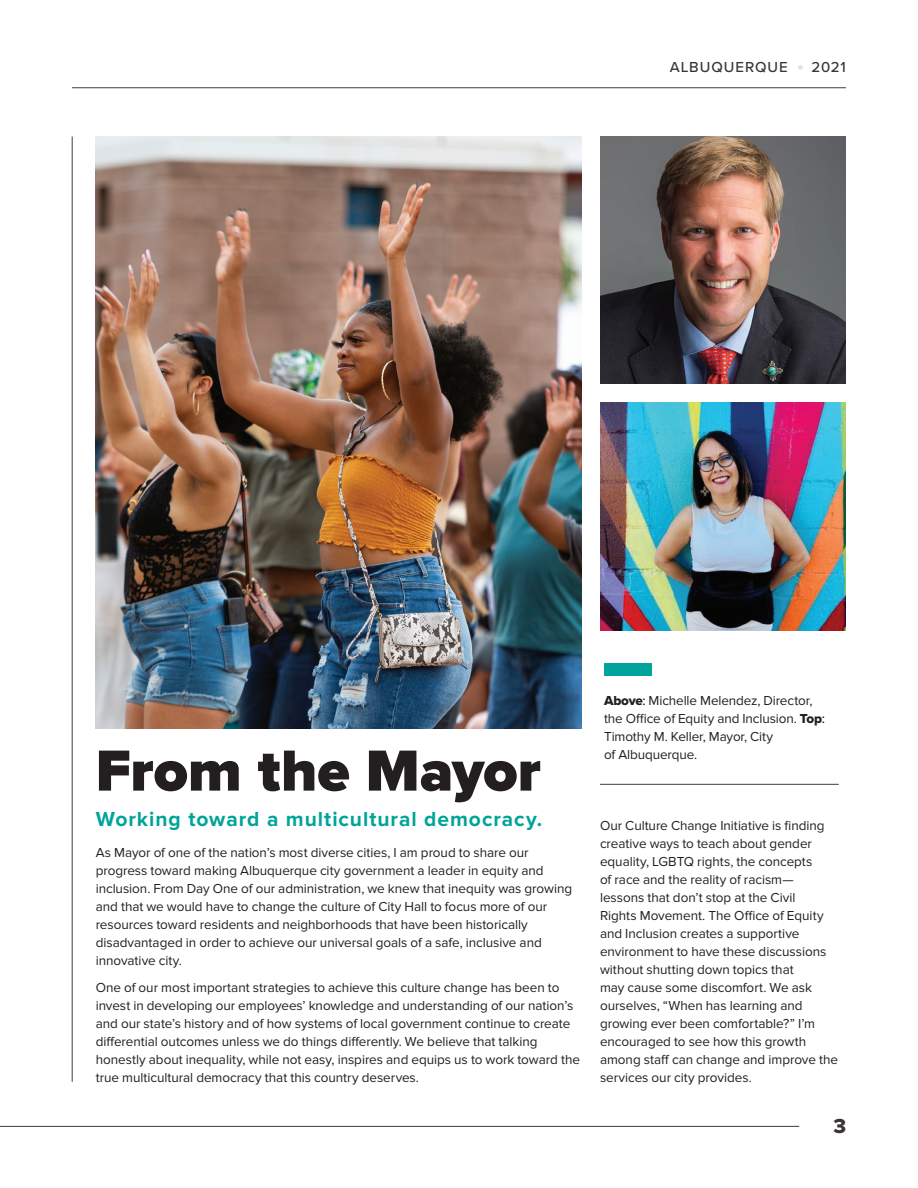
<style>
.page{position:relative;width:918px;height:1188px;background:#fff}
.page>*{position:absolute;margin:0;border:0;box-sizing:border-box;transform-origin:0 0}
.t1{font:900 60px "Proxima Nova";letter-spacing:-.005em;color:#231f20}
.t2{font:700 21px "Proxima Nova";letter-spacing:.045em;color:#00a49a}
.t3{font:21px "Proxima Nova Extrabld";color:#393533}
.t4{font:500 15px "Proxima Nova";letter-spacing:.06em;color:#393533}
.t5{font:13.5px/18px "Proxima Nova";letter-spacing:-.005em;color:#231f20}
.s1{font-family:"Proxima Nova Extrabld"}
.s2{font-weight:500}
</style>
<div class="page">
<svg style="left:798px;top:65px;width:5px;height:5px"></svg>
<hr style="left:0;top:1126px;width:799px;height:1px;background:#3e3e3f">
<hr style="left:72px;top:87px;width:774px;height:1px;background:#3e3e3f">
<hr style="left:72px;top:136px;width:1px;height:946px;background:#3e3e3f">
<img style="left:96px;top:136px;width:486px;height:592px">
<img style="left:600px;top:402px;width:246px;height:229px">
<img style="left:600px;top:136px;width:246px;height:248px">
<div style="left:604px;top:663px;width:48px;height:12px;background:#00a49a"></div>
<hr style="left:600px;top:784px;width:239px;height:1px;background:#3e3e3f">
<p class="t4" style="left:670px;top:56px;width:119px">ALBUQUERQUE</p>
<p class="t4" style="left:812px;top:56px;width:36px">2021</p>
<h1 class="t1" style="left:96px;top:726px;width:447px">From the Mayor</h1>
<h2 class="t2" style="left:96px;top:806px;width:448px">Working toward a multicultural democracy.</h2>
<p class="t5" style="left:96px;top:844px;width:478px">As Mayor of one of the nation’s most diverse cities, I am proud to share our progress toward making Albuquerque city government a leader in equity and inclusion. From Day One of our administration, we knew that inequity was growing and that we would have to change the culture of City Hall to focus more of our resources toward residents and neighborhoods that have been historically disadvantaged in order to achieve our universal goals of a safe, inclusive and innovative city.</p>
<p class="t5" style="left:96px;top:978px;width:486px">One of our most important strategies to achieve this culture change has been to invest in developing our employees’ knowledge and understanding of our nation’s and our state’s history and of how systems of local government continue to create differential outcomes unless we do things differently. We believe that talking honestly about inequality, while not easy, inspires and equips us to work toward the true multicultural democracy that this country deserves.</p>
<p class="t5" style="left:604px;top:692px;width:222px"><span class="s1">Above</span><span class="s2">:</span> Michelle Melendez, Director, the Office of Equity and Inclusion. <span class="s1">Top</span><span class="s2">:<br></span>Timothy M. Keller, Mayor, City<br>of Albuquerque.</p>
<p class="t5" style="left:600px;top:816px;width:240px">Our Culture Change Initiative is finding creative ways to teach about gender equality, LGBTQ rights, the concepts<br>of race and the reality of racism— lessons that don’t stop at the Civil<br>Rights Movement. The Office of Equity and Inclusion creates a supportive environment to have these discussions without shutting down topics that<br>may cause some discomfort. We ask ourselves, “When has learning and growing ever been comfortable?” I’m encouraged to see how this growth among staff can change and improve the services our city provides.</p>
<h2 class="t3" style="left:833px;top:1111px;width:14px">3</h2>
</div>
